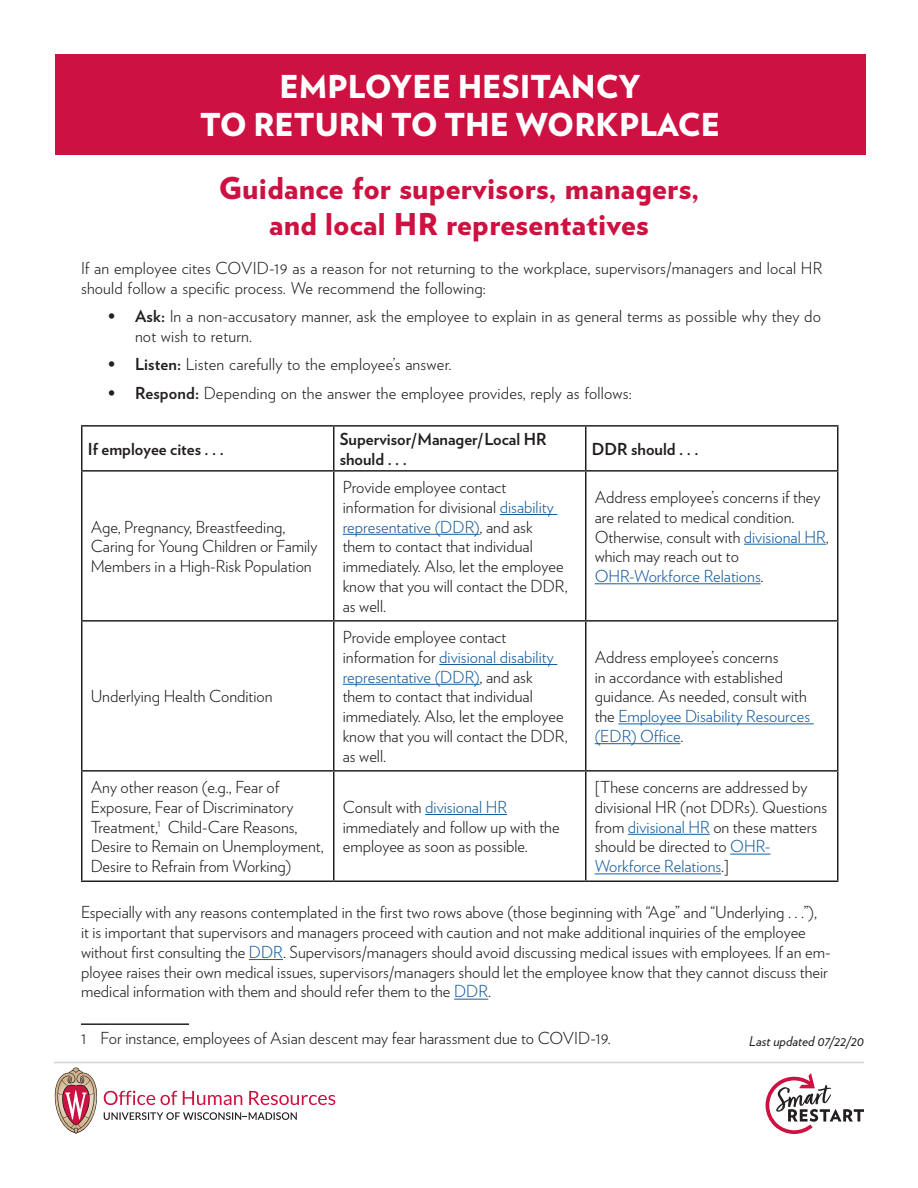
<style>
.page{position:relative;width:918px;height:1188px;background:#fff}
.page>*{position:absolute;margin:0;border:0;box-sizing:border-box;transform-origin:0 0}
.t1{font:900 31.5px/37.8px "Verlag";color:#fff;text-align:center}
.t2{font:900 30px "Verlag";letter-spacing:.01em;color:#cd1141}
.T1_Drop{font:300 16.5px/19.8px "Verlag";color:#231f20}
.t3{font:700 16.5px/19.8px "Verlag";color:#231f20}
.t4{font:300 16.5px "Verlag";color:#175d9e}
.t5{font:italic 13.5px "Verlag";color:#231f20}
.s1{font-weight:700}
.s2{color:#175d9e}
.s3{color:#231f20}
</style>
<div class="page">
<hr style="left:81px;top:425px;width:253px;height:2px;background:#231f20">
<hr style="left:81px;top:427px;width:1px;height:43px;background:#231f20">
<hr style="left:334px;top:425px;width:252px;height:2px;background:#231f20">
<hr style="left:333px;top:427px;width:1px;height:43px;background:#231f20">
<hr style="left:586px;top:425px;width:252px;height:2px;background:#231f20">
<hr style="left:585px;top:427px;width:1px;height:43px;background:#231f20">
<hr style="left:837px;top:427px;width:1px;height:43px;background:#231f20">
<hr style="left:81px;top:470px;width:253px;height:2px;background:#231f20">
<hr style="left:81px;top:472px;width:1px;height:148px;background:#231f20">
<hr style="left:334px;top:470px;width:252px;height:2px;background:#231f20">
<hr style="left:333px;top:472px;width:1px;height:148px;background:#231f20">
<hr style="left:586px;top:470px;width:252px;height:2px;background:#231f20">
<hr style="left:585px;top:472px;width:1px;height:148px;background:#231f20">
<hr style="left:837px;top:472px;width:1px;height:148px;background:#231f20">
<hr style="left:81px;top:620px;width:253px;height:2px;background:#231f20">
<hr style="left:81px;top:622px;width:1px;height:148px;background:#231f20">
<hr style="left:334px;top:620px;width:252px;height:2px;background:#231f20">
<hr style="left:333px;top:622px;width:1px;height:148px;background:#231f20">
<hr style="left:586px;top:620px;width:252px;height:2px;background:#231f20">
<hr style="left:585px;top:622px;width:1px;height:148px;background:#231f20">
<hr style="left:837px;top:622px;width:1px;height:148px;background:#231f20">
<hr style="left:81px;top:770px;width:253px;height:2px;background:#231f20">
<hr style="left:81px;top:772px;width:1px;height:108px;background:#231f20">
<hr style="left:334px;top:770px;width:252px;height:2px;background:#231f20">
<hr style="left:333px;top:772px;width:1px;height:108px;background:#231f20">
<hr style="left:586px;top:770px;width:252px;height:2px;background:#231f20">
<hr style="left:585px;top:772px;width:1px;height:108px;background:#231f20">
<hr style="left:837px;top:772px;width:1px;height:108px;background:#231f20">
<hr style="left:81px;top:880px;width:253px;height:2px;background:#231f20">
<hr style="left:334px;top:880px;width:252px;height:2px;background:#231f20">
<hr style="left:586px;top:880px;width:252px;height:2px;background:#231f20">
<hr style="left:500px;top:514px;width:57px;height:1px;background:#175d9e">
<hr style="left:343px;top:534px;width:137px;height:1px;background:#175d9e">
<hr style="left:744px;top:544px;width:82px;height:1px;background:#175d9e">
<hr style="left:595px;top:583px;width:166px;height:1px;background:#175d9e">
<hr style="left:439px;top:664px;width:118px;height:1px;background:#175d9e">
<hr style="left:343px;top:684px;width:137px;height:1px;background:#175d9e">
<hr style="left:618px;top:723px;width:196px;height:1px;background:#175d9e">
<hr style="left:595px;top:743px;width:86px;height:1px;background:#175d9e">
<hr style="left:425px;top:814px;width:82px;height:1px;background:#175d9e">
<hr style="left:628px;top:834px;width:82px;height:1px;background:#175d9e">
<hr style="left:730px;top:854px;width:40px;height:1px;background:#175d9e">
<hr style="left:595px;top:873px;width:126px;height:1px;background:#175d9e">
<hr style="left:81px;top:1023px;width:108px;height:2px;background:#231f20">
<div style="left:55px;top:55px;width:810px;height:100px;background:#cd1141"></div>
<svg style="left:765px;top:1073px;width:99px;height:61px"></svg>
<hr style="left:54px;top:1062px;width:810px;height:1px;background:#d1d2d4">
<hr style="left:249px;top:959px;width:34px;height:1px;background:#175d9e">
<hr style="left:454px;top:999px;width:34px;height:1px;background:#175d9e">
<svg style="left:54px;top:1068px;width:43px;height:66px"></svg>
<svg style="left:104px;top:1112px;width:193px;height:8px"></svg>
<svg style="left:104px;top:1091px;width:73px;height:14px"></svg>
<svg style="left:183px;top:1091px;width:59px;height:14px"></svg>
<svg style="left:249px;top:1091px;width:86px;height:14px"></svg>
<p class="t1" style="left:200px;top:66px;width:521px">EMPLOYEE HESITANCY<br>TO RETURN TO THE WORKPLACE</p>
<h1 class="t2" style="left:219px;top:163px;width:482px">Guidance for supervisors, managers,</h1>
<h1 class="t2" style="left:269px;top:199px;width:381px">and local HR representatives</h1>
<p class="T1_Drop" style="left:81px;top:258px;width:743px">If an employee cites COVID-19 as a reason for not returning to the workplace, supervisors/managers and local HR should follow a specific process. We recommend the following:</p>
<p class="T1_Drop" style="left:135px;top:306px;width:688px;text-indent:-27px"><span class="s1">• Ask:</span> In a non-accusatory manner, ask the employee to explain in as general terms as possible why they do not wish to return.</p>
<p class="T1_Drop" style="left:108px;top:354px;width:345px"><span class="s1">• Listen:</span> Listen carefully to the employee’s answer.</p>
<p class="T1_Drop" style="left:108px;top:382px;width:525px"><span class="s1">• Respond:</span> Depending on the answer the employee provides, reply as follows:</p>
<p class="t3" style="left:88px;top:438px;width:138px">If employee cites . . .</p>
<p class="t3" style="left:340px;top:428px;width:208px">Supervisor/Manager/Local HR should . . .</p>
<p class="t3" style="left:592px;top:438px;width:108px">DDR should . . .</p>
<p class="T1_Drop" style="left:91px;top:516px;width:228px">Age, Pregnancy, Breastfeeding,<br>Caring for Young Children or Family<br>Members in a High-Risk Population</p>
<p class="T1_Drop" style="left:91px;top:686px;width:183px">Underlying Health Condition</p>
<p class="T1_Drop" style="left:91px;top:776px;width:234px">Any other reason (e.g., Fear of Exposure, Fear of Discriminatory Treatment,<sup>1</sup> Child-Care Reasons, Desire to Remain on Unemployment, Desire to Refrain from Working)</p>
<p class="T1_Drop" style="left:343px;top:476px;width:226px">Provide employee contact information for divisional <span class="s2">disability representative (DDR)</span>, and ask them to contact that individual immediately. Also, let the employee know that you will contact the DDR, as well.</p>
<p class="T1_Drop" style="left:595px;top:486px;width:236px">Address employee’s concerns if they are related to medical condition.<br>Otherwise, consult with <span class="s2">divisional HR</span>, which may reach out to</p>
<p class="t4" style="left:595px;top:564px;width:170px">OHR-Workforce Relations<span class="s3">.</span></p>
<p class="T1_Drop" style="left:343px;top:626px;width:226px">Provide employee contact information for <span class="s2">divisional disability representative (DDR)</span>, and ask them to contact that individual immediately. Also, let the employee know that you will contact the DDR, as well.</p>
<p class="T1_Drop" style="left:343px;top:796px;width:218px">Consult with <span class="s2">divisional HR </span>immediately and follow up with the employee as soon as possible.</p>
<p class="T1_Drop" style="left:595px;top:646px;width:217px">Address employee’s concerns<br>in accordance with established guidance. As needed, consult with the <span class="s2">Employee Disability Resources (EDR) Office</span>.</p>
<p class="T1_Drop" style="left:595px;top:776px;width:234px">[These concerns are addressed by divisional HR (not DDRs). Questions from <span class="s2">divisional HR</span> on these matters should be directed to <span class="s2">OHR-<br>Workforce Relations</span>.]</p>
<p class="T1_Drop" style="left:81px;top:902px;width:751px">Especially with any reasons contemplated in the first two rows above (those beginning with “Age” and “Underlying . . .”),<br>it is important that supervisors and managers proceed with caution and not make additional inquiries of the employee without first consulting the <span class="s2">DDR</span>. Supervisors/managers should avoid discussing medical issues with employees. If an em&shy;ployee raises their own medical issues, supervisors/managers should let the employee know that they cannot discuss their medical information with them and should refer them to the <span class="s2">DDR</span>.</p>
<p class="t5" style="left:749px;top:1031px;width:116px">Last updated 07/22/20</p>
<p class="T1_Drop" style="left:81px;top:1027px;width:531px">1 For instance, employees of Asian descent may fear harassment due to COVID-19.</p>
</div>
